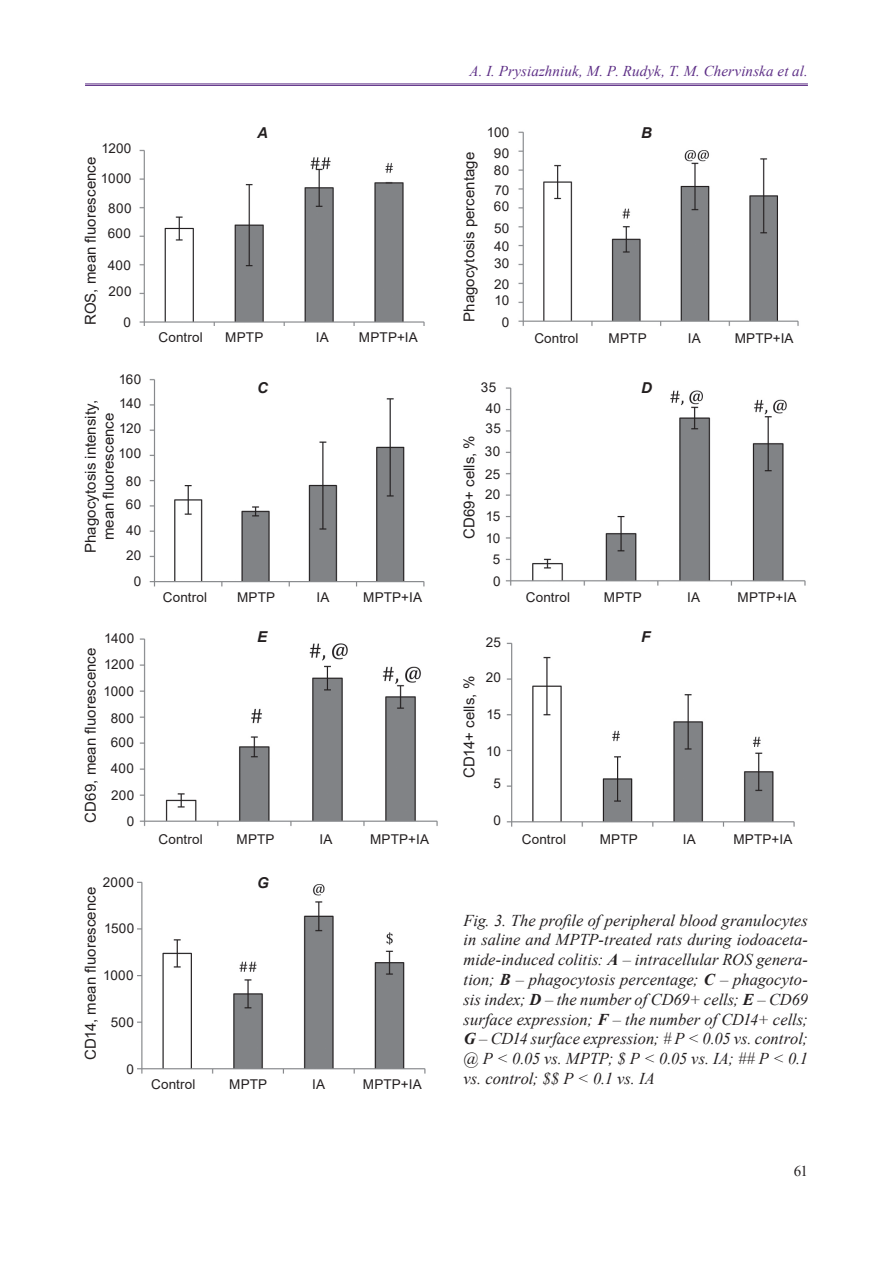
<style>
.page{position:relative;width:893px;height:1263px;background:#fff}
.page>*{position:absolute;margin:0;border:0;box-sizing:border-box;transform-origin:0 0}
.t1{font:italic 16.5px/19.8px "Times New Roman";color:#231f20;text-align:justify}
.t2{font:15px/18px "Arial";letter-spacing:.005em;color:#231f20;text-align:center}
.t3{font:italic 15px "Times New Roman";letter-spacing:.01em;color:#5d2e86}
.t4{font:italic 700 15px "Arial";color:#231f20}
.t5{font:15px "Times New Roman";color:#231f20}
.t6{font:13.5px/29.5px "Arial";letter-spacing:.01em;color:#231f20}
.s1{font-weight:700}
</style>
<div class="page">
<hr style="left:85px;top:84px;width:723px;height:1px;background:#5d2e86">
<hr style="left:85px;top:85px;width:723px;height:1px;background:#5d2e86">
<img style="left:139px;top:149px;width:286px;height:176px">
<img style="left:518px;top:131px;width:281px;height:195px">
<img style="left:137px;top:881px;width:289px;height:193px">
<img style="left:139px;top:638px;width:299px;height:188px">
<img style="left:506px;top:642px;width:289px;height:185px">
<img style="left:149px;top:379px;width:276px;height:208px">
<img style="left:505px;top:387px;width:301px;height:199px">
<p class="t6" style="left:101px;top:133px;width:32px">1200<br>1000</p>
<p class="t6" style="left:108px;top:195px;width:25px;line-height:25.7px">800<br>600</p>
<p class="t6" style="left:108px;top:250px;width:25px">400</p>
<p class="t2" style="left:82px;top:325px;width:170px;rotate:-90deg">ROS, mean fluorescence</p>
<p class="t6" style="left:108px;top:277px;width:25px">200</p>
<p class="t6" style="left:123px;top:307px;width:9px">0</p>
<p class="t6" style="left:119px;top:365px;width:24px">160</p>
<p class="t6" style="left:119px;top:389px;width:24px">140</p>
<p class="t6" style="left:119px;top:438px;width:24px">100</p>
<p class="t2" style="left:82px;top:553px;width:154px;rotate:-90deg">Phagocytosis intensity, mean fluorescence</p>
<p class="t6" style="left:119px;top:414px;width:24px">120</p>
<p class="t6" style="left:126px;top:467px;width:17px">80</p>
<p class="t6" style="left:126px;top:489px;width:17px">60</p>
<p class="t6" style="left:126px;top:515px;width:17px">40</p>
<p class="t6" style="left:126px;top:540px;width:17px">20</p>
<p class="t6" style="left:134px;top:567px;width:9px">0</p>
<p class="t4" style="left:257px;top:123px;width:12px">A</p>
<p class="t6" style="left:159px;top:323px;width:46px">Control</p>
<p class="t6" style="left:225px;top:323px;width:40px">MPTP</p>
<p class="t6" style="left:316px;top:323px;width:14px">IA</p>
<p class="t6" style="left:359px;top:323px;width:60px">MPTP+IA</p>
<p class="t4" style="left:257px;top:378px;width:12px">C</p>
<p class="t6" style="left:163px;top:582px;width:46px">Control</p>
<p class="t6" style="left:237px;top:582px;width:40px">MPTP</p>
<p class="t6" style="left:316px;top:582px;width:14px">IA</p>
<p class="t6" style="left:363px;top:582px;width:60px">MPTP+IA</p>
<p class="t3" style="left:470px;top:61px;width:340px">A. I. Prysiazhniuk, M. P. Rudyk, T. M. Chervinska et al.</p>
<p class="t6" style="left:487px;top:118px;width:24px">100</p>
<p class="t6" style="left:494px;top:155px;width:17px">80</p>
<p class="t6" style="left:494px;top:191px;width:17px">60</p>
<p class="t6" style="left:494px;top:231px;width:17px">40</p>
<p class="t2" style="left:460px;top:322px;width:171px;rotate:-90deg">Phagocytosis percentage</p>
<p class="t6" style="left:494px;top:138px;width:17px">90</p>
<p class="t6" style="left:494px;top:175px;width:16px">70</p>
<p class="t6" style="left:494px;top:213px;width:17px">50</p>
<p class="t6" style="left:494px;top:248px;width:17px">30</p>
<p class="t6" style="left:495px;top:285px;width:16px">10</p>
<p class="t6" style="left:494px;top:269px;width:17px">20</p>
<p class="t6" style="left:502px;top:308px;width:9px">0</p>
<p class="t6" style="left:481px;top:377px;width:21px;line-height:20.9px;text-align:center">35<br>40</p>
<p class="t2" style="left:460px;top:539px;width:106px;rotate:-90deg">CD69+ cells, %</p>
<p class="t6" style="left:486px;top:414px;width:17px">35</p>
<p class="t6" style="left:485px;top:436px;width:17px">30</p>
<p class="t6" style="left:485px;top:459px;width:17px">25</p>
<p class="t6" style="left:485px;top:480px;width:17px">20</p>
<p class="t6" style="left:486px;top:502px;width:16px">15</p>
<p class="t6" style="left:493px;top:544px;width:9px">5</p>
<p class="t6" style="left:486px;top:523px;width:16px">10</p>
<p class="t6" style="left:493px;top:566px;width:9px">0</p>
<p class="t4" style="left:641px;top:123px;width:12px">B</p>
<p class="t6" style="left:534px;top:323px;width:46px">Control</p>
<p class="t6" style="left:609px;top:323px;width:40px">MPTP</p>
<p class="t6" style="left:688px;top:323px;width:14px">IA</p>
<p class="t6" style="left:735px;top:323px;width:60px">MPTP+IA</p>
<p class="t4" style="left:641px;top:378px;width:12px">D</p>
<p class="t6" style="left:526px;top:582px;width:46px">Control</p>
<p class="t6" style="left:604px;top:582px;width:40px">MPTP</p>
<p class="t6" style="left:687px;top:582px;width:14px">IA</p>
<p class="t6" style="left:737px;top:582px;width:60px">MPTP+IA</p>
<p class="t4" style="left:257px;top:627px;width:12px">E</p>
<p class="t4" style="left:641px;top:627px;width:11px">F</p>
<p class="t6" style="left:104px;top:624px;width:32px">1400</p>
<p class="t6" style="left:486px;top:627px;width:17px">25</p>
<p class="t6" style="left:104px;top:677px;width:32px">1000</p>
<p class="t2" style="left:82px;top:823px;width:176px;rotate:-90deg">CD69, mean fluorescence</p>
<p class="t6" style="left:104px;top:649px;width:32px">1200</p>
<p class="t6" style="left:486px;top:662px;width:17px">20</p>
<p class="t2" style="left:460px;top:778px;width:104px;rotate:-90deg">CD14+ cells, %</p>
<p class="t6" style="left:486px;top:699px;width:16px">15</p>
<p class="t6" style="left:111px;top:703px;width:25px">800</p>
<p class="t6" style="left:111px;top:727px;width:25px">600</p>
<p class="t6" style="left:486px;top:736px;width:16px">10</p>
<p class="t6" style="left:111px;top:754px;width:25px">400</p>
<p class="t6" style="left:493px;top:768px;width:9px">5</p>
<p class="t6" style="left:111px;top:780px;width:25px">200</p>
<p class="t6" style="left:493px;top:805px;width:9px">0</p>
<p class="t6" style="left:127px;top:806px;width:9px">0</p>
<p class="t6" style="left:103px;top:867px;width:32px">2000</p>
<p class="t2" style="left:82px;top:1060px;width:175px;rotate:-90deg">CD14, mean fluorescence</p>
<p class="t6" style="left:104px;top:914px;width:32px">1500</p>
<p class="t6" style="left:103px;top:960px;width:32px">1000</p>
<p class="t6" style="left:111px;top:1007px;width:25px">500</p>
<p class="t6" style="left:126px;top:1054px;width:9px">0</p>
<p class="t6" style="left:158px;top:824px;width:46px">Control</p>
<p class="t6" style="left:236px;top:824px;width:40px">MPTP</p>
<p class="t6" style="left:320px;top:824px;width:14px">IA</p>
<p class="t6" style="left:370px;top:824px;width:60px">MPTP+IA</p>
<p class="t4" style="left:257px;top:872px;width:13px">G</p>
<p class="t6" style="left:151px;top:1070px;width:46px">Control</p>
<p class="t6" style="left:229px;top:1070px;width:40px">MPTP</p>
<p class="t6" style="left:312px;top:1070px;width:14px">IA</p>
<p class="t6" style="left:363px;top:1070px;width:60px">MPTP+IA</p>
<p class="t6" style="left:522px;top:824px;width:46px">Control</p>
<p class="t6" style="left:600px;top:824px;width:40px">MPTP</p>
<p class="t6" style="left:683px;top:824px;width:14px">IA</p>
<p class="t6" style="left:733px;top:824px;width:60px">MPTP+IA</p>
<p class="t1" style="left:463px;top:910px;width:346px">Fig. 3. The profile of peripheral blood granulocytes in saline and MPTP-treated rats during iodoaceta&shy;mide-induced colitis: <span class="s1">A</span> – intracellular ROS genera&shy;tion; <span class="s1">B</span> – phagocytosis percentage; <span class="s1">C</span> – phagocyto&shy;sis index; <span class="s1">D</span> – the number of CD69+ cells; <span class="s1">E</span> – CD69 surface expression; <span class="s1">F</span> – the number of CD14+ cells; <span class="s1">G</span> – CD14 surface expression; # p ˂ 0.05 vs. control; @ p ˂ 0.05 vs. MPTP; $ p ˂ 0.05 vs. IA; ## p ˂ 0.1 vs. control; $$ p ˂ 0.1 vs. IA</p>
<p class="t5" style="left:794px;top:1160px;width:16px">61</p>
</div>
